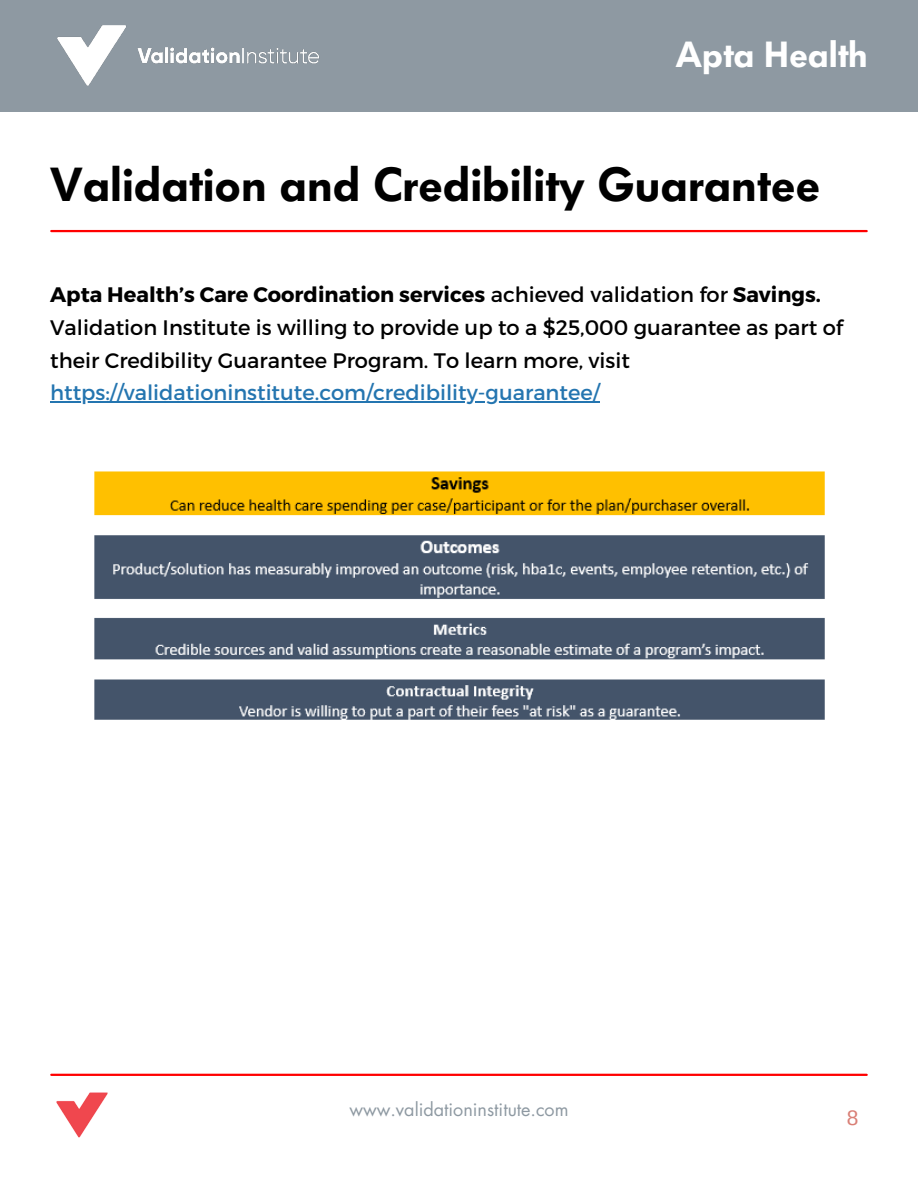
<style>
.page{position:relative;width:918px;height:1188px;background:#fff}
.page>*{position:absolute;margin:0;border:0;box-sizing:border-box;transform-origin:0 0}
.t1{font:600 47.25px "Futura BQ";color:#000}
.t2{font:600 36px "Futura BQ";color:#fff}
.t3{font:21px/32.7px "Montserrat";color:#000}
.t4{font:21px "Montserrat";color:#2475b0}
.t5{font:21px "Arimo";color:#d97f76}
.t6{font:18px "Futura LT";color:#8e99a2}
.s1{font-weight:700}
</style>
<div class="page">
<div style="left:0;top:0;width:918px;height:112px;background:#8e99a2"></div>
<img style="left:57px;top:25px;width:262px;height:61px">
<hr style="left:51px;top:1074px;width:816px;height:2px;background:#f00">
<img style="left:56px;top:1092px;width:52px;height:46px">
<hr style="left:51px;top:230px;width:816px;height:2px;background:#f00">
<img style="left:94px;top:471px;width:731px;height:249px">
<hr style="left:50px;top:401px;width:550px;height:2px;background:#2475b0">
<h2 class="t2" style="left:676px;top:33px;width:194px">Apta Health</h2>
<h1 class="t1" style="left:50px;top:157px;width:771px">Validation and Credibility Guarantee</h1>
<p class="t3" style="left:50px;top:278px;width:794px"><span class="s1">Apta Health’s Care Coordination services</span> achieved validation for <span class="s1">Savings.<br></span>Validation Institute is willing to provide up to a $25,000 guarantee as part of their Credibility Guarantee Program. To learn more, visit</p>
<p class="t4" style="left:50px;top:379px;width:551px">https://validationinstitute.com/credibility-guarantee/</p>
<p class="t6" style="left:349px;top:1098px;width:221px">www.validationinstitute.com</p>
<p class="t5" style="left:847px;top:1106px;width:13px">8</p>
</div>
